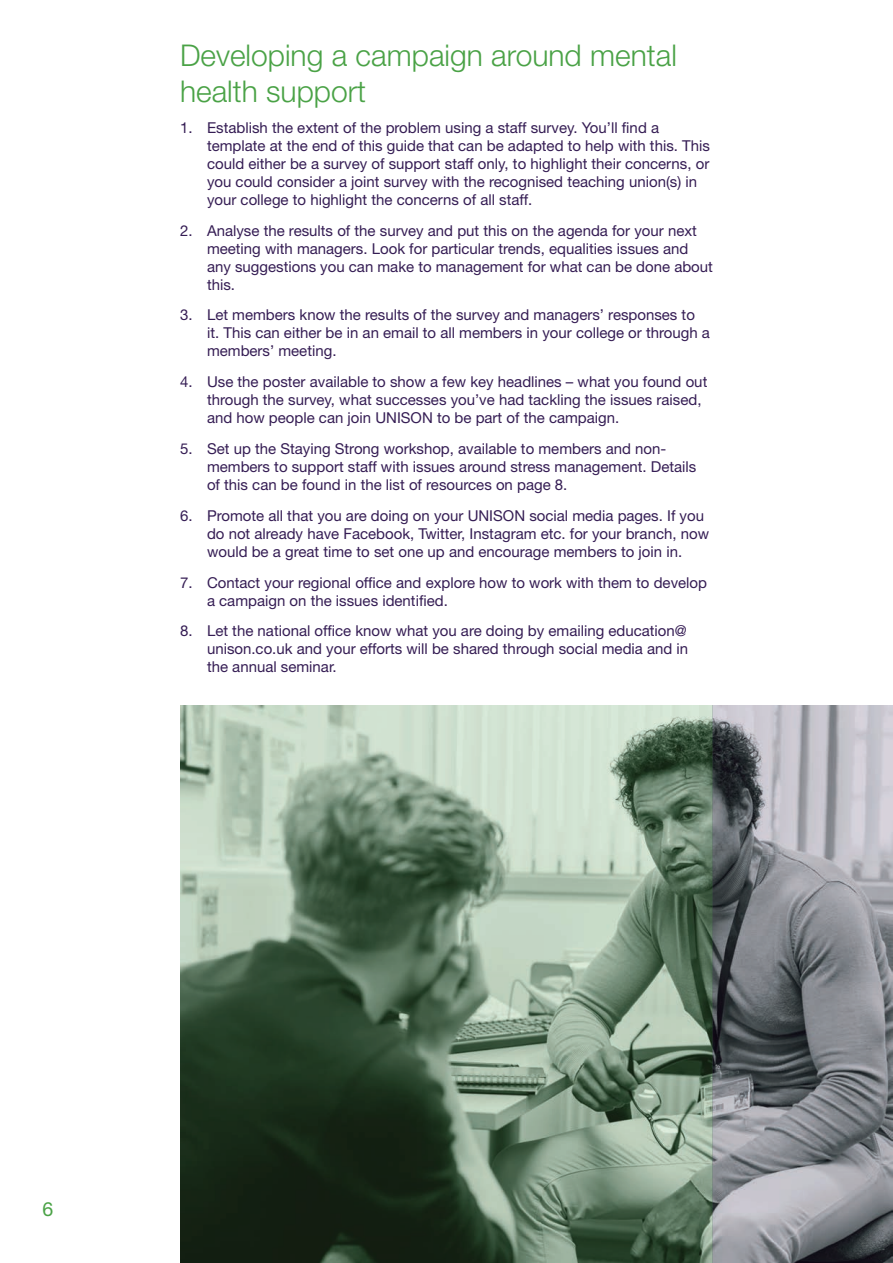
<style>
.page{position:relative;width:893px;height:1263px;background:#fff}
.page>*{position:absolute;margin:0;border:0;box-sizing:border-box;transform-origin:0 0}
.t1{font:300 30px/36px "Helvetica Neue";color:#4aa246}
.t2{font:19.5px "Helvetica Neue";color:#4aa246}
.t3{font:15px/18px "Helvetica Neue";color:#351d54}
</style>
<div class="page">
<svg style="left:180px;top:706px;width:533px;height:557px;background:#6f8571"></svg>
<svg style="left:713px;top:706px;width:180px;height:557px;background:#878a90"></svg>
<h1 class="t1" style="left:180px;top:37px;width:498px">Developing a campaign around mental health support</h1>
<p class="t3" style="left:207px;top:118px;width:504px;text-indent:-27px">1. Establish the extent of the problem using a staff survey. You’ll find a template at the end of this guide that can be adapted to help with this. This could either be a survey of support staff only, to highlight their concerns, or you could consider a joint survey with the recognised teaching union(s) in your college to highlight the concerns of all staff.</p>
<p class="t3" style="left:207px;top:221px;width:507px;text-indent:-27px">2. Analyse the results of the survey and put this on the agenda for your next meeting with managers. Look for particular trends, equalities issues and any suggestions you can make to management for what can be done about this.</p>
<p class="t3" style="left:207px;top:306px;width:504px;text-indent:-27px">3. Let members know the results of the survey and managers’ responses to it. This can either be in an email to all members in your college or through a members’ meeting.</p>
<p class="t3" style="left:207px;top:373px;width:502px;text-indent:-27px">4. Use the poster available to show a few key headlines – what you found out through the survey, what successes you’ve had tackling the issues raised, and how people can join UNISON to be part of the campaign.</p>
<p class="t3" style="left:207px;top:439px;width:491px;text-indent:-27px">5. Set up the Staying Strong workshop, available to members and non&shy;members to support staff with issues around stress management. Details of this can be found in the list of resources on page 8.</p>
<p class="t3" style="left:207px;top:506px;width:504px;text-indent:-27px">6. Promote all that you are doing on your UNISON social media pages. If you do not already have Facebook, Twitter, Instagram etc. for your branch, now would be a great time to set one up and encourage members to join in.</p>
<p class="t3" style="left:207px;top:573px;width:502px;text-indent:-27px">7. Contact your regional office and explore how to work with them to develop a campaign on the issues identified.</p>
<p class="t3" style="left:207px;top:622px;width:483px;text-align:justify;text-indent:-27px">8. Let the national office know what you are doing by emailing education@ unison.co.uk and your efforts will be shared through social media and in the annual seminar.</p>
<h2 class="t2" style="left:43px;top:1197px;width:12px">6</h2>
</div>
